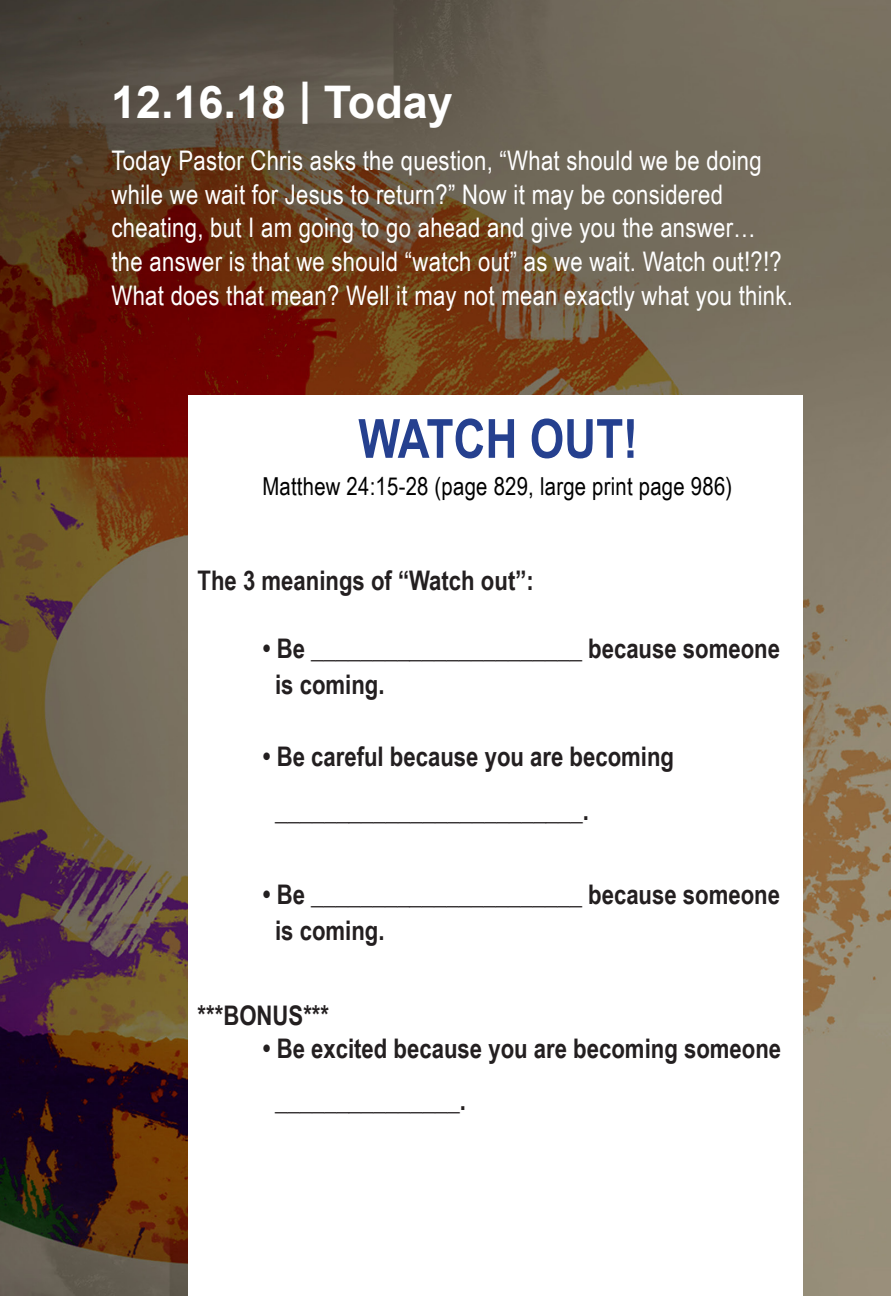
<style>
.page{position:relative;width:891px;height:1296px;background:#fff}
.page>*{position:absolute;margin:0;border:0;box-sizing:border-box;transform-origin:0 0}
.t1{font:700 54px "Arial Narrow";color:#25408f}
.t2{font:700 45px "Arial";color:#fff}
.t3{font:27px/33.8px "Arial Narrow";letter-spacing:.01em;color:#fff}
.t4{font:700 27px/36px "Arial Narrow";color:#231f20}
.t5{font:24.75px "Arial Narrow";letter-spacing:.01em;color:#000}
</style>
<div class="page">
<img style="left:0;top:0;width:891px;height:1296px">
<div style="left:188px;top:395px;width:615px;height:901px;background:#fff"></div>
<p class="t2" style="left:111px;top:73px;width:343px">12.16.18 | Today</p>
<p class="t3" style="left:112px;top:142px;width:683px">Today Pastor Chris asks the question, “What should we be doing while we wait for Jesus to return?” Now it may be considered cheating, but I am going to go ahead and give you the answer… the answer is that we should “watch out” as we wait. Watch out!?!?<br>What does that mean? Well it may not mean exactly what you think.</p>
<p class="t1" style="left:358px;top:398px;width:281px">WATCH OUT!</p>
<p class="t5" style="left:262px;top:468px;width:471px">Matthew 24:15-28 (page 829, large print page 986)</p>
<p class="t4" style="left:198px;top:562px;width:338px">The 3 meanings of “Watch out”:</p>
<p class="t4" style="left:275px;top:629px;width:507px;text-indent:-12px">• Be ______________________ because someone is coming.</p>
<p class="t4" style="left:275px;top:728px;width:401px;line-height:54px;text-indent:-12px">• Be careful because you are becoming _________________________.</p>
<p class="t4" style="left:275px;top:875px;width:507px;text-indent:-12px">• Be ______________________ because someone is coming.</p>
<p class="t4" style="left:198px;top:996px;width:133px">***BONUS***</p>
<p class="t4" style="left:275px;top:1022px;width:508px;line-height:51.8px;text-indent:-12px">• Be excited because you are becoming someone _______________.</p>
</div>
